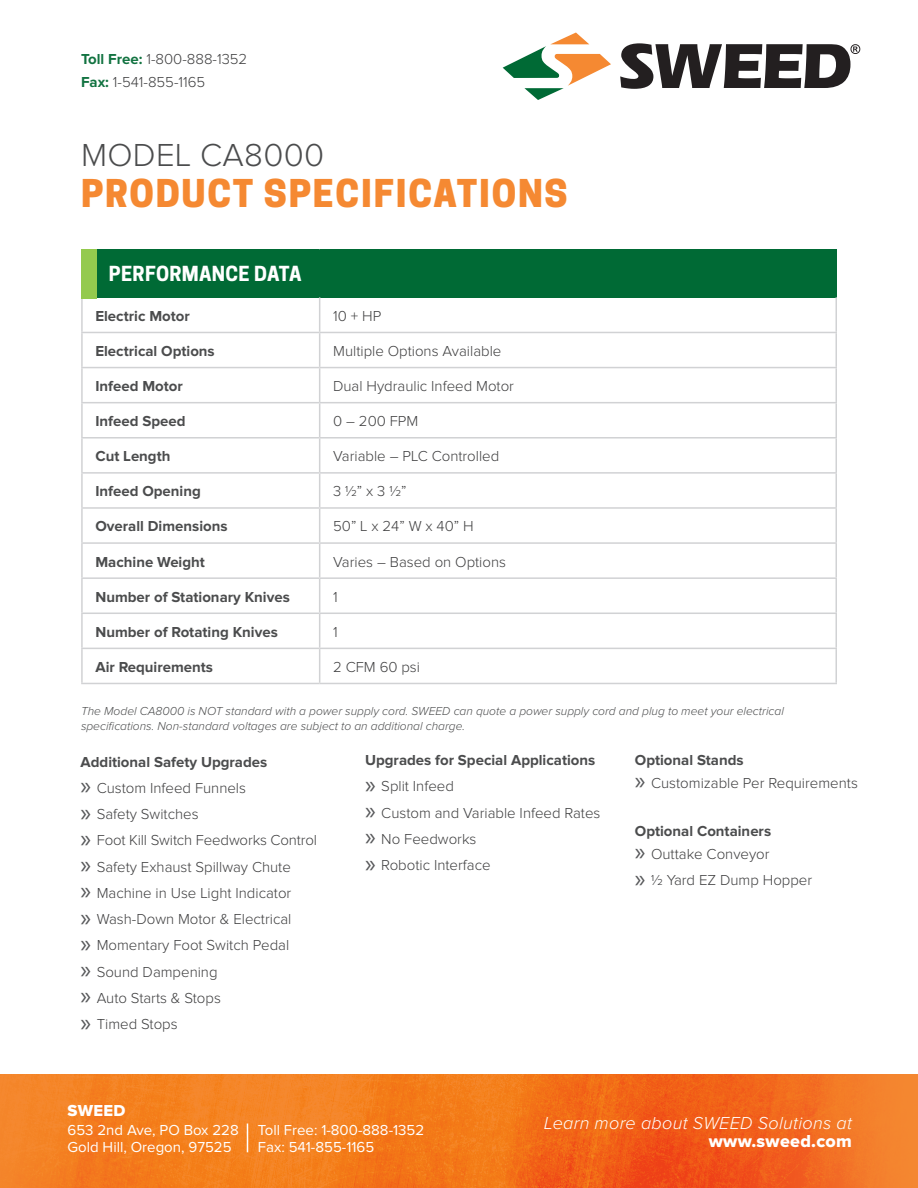
<style>
.page{position:relative;width:918px;height:1188px;background:#fff}
.page>*{position:absolute;margin:0;border:0;box-sizing:border-box;transform-origin:0 0}
.Product_Specificatio{font:800 36px "Cooper Hewitt";letter-spacing:.05em;color:#f58932}
.Model_-_Small{font:300 33px "Proxima Nova";letter-spacing:.01em;color:#4b4c4d}
.H4_-_Features{font:700 19.5px "Cooper Hewitt";letter-spacing:.015em;color:#fff}
.t1{font:italic 300 18px "Proxima Nova";letter-spacing:.015em;color:#fff}
.t2{font:18px "Proxima Nova Extrabld";letter-spacing:.015em;color:#fff}
.t3{font:16.5px "Proxima Nova Extrabld";letter-spacing:.015em;color:#fff}
.Body_-_Tables{font:300 15px/22.5px "Proxima Nova";color:#3e3e3f}
.H3_-_10pt_Bold{font:700 15px "Proxima Nova";color:#4b4c4d}
.t4{font:15px/16.5px "Proxima Nova";color:#fff}
.Fine_Print_-_Italic{font:italic 300 12px/15px "Proxima Nova";color:#4b4c4d}
.s1{font-weight:700;color:#127341}
.s2{font-family:"Myriad Pro";font-weight:400;font-size:25.5px;color:#57585a}
</style>
<div class="page">
<svg style="left:82px;top:465px;width:755px;height:220px"></svg>
<img style="left:0;top:1075px;width:918px;height:113px">
<svg style="left:503px;top:33px;width:108px;height:67px"></svg>
<svg style="left:620px;top:43px;width:240px;height:46px"></svg>
<svg style="left:247px;top:1124px;width:1px;height:28px"></svg>
<div style="left:82px;top:250px;width:754px;height:47px;background:#006a35"></div>
<hr style="left:81px;top:249px;width:239px;height:1px;background:#006a35">
<hr style="left:320px;top:249px;width:517px;height:1px;background:#006a35">
<hr style="left:836px;top:251px;width:1px;height:46px;background:#006a35">
<hr style="left:81px;top:297px;width:2px;height:35px;background:#d1d2d4">
<hr style="left:319px;top:297px;width:1px;height:35px;background:#d1d2d4">
<hr style="left:836px;top:297px;width:1px;height:35px;background:#d1d2d4">
<hr style="left:81px;top:332px;width:239px;height:1px;background:#d1d2d4">
<hr style="left:81px;top:333px;width:2px;height:34px;background:#d1d2d4">
<hr style="left:320px;top:332px;width:517px;height:1px;background:#d1d2d4">
<hr style="left:319px;top:333px;width:1px;height:34px;background:#d1d2d4">
<hr style="left:836px;top:333px;width:1px;height:34px;background:#d1d2d4">
<hr style="left:81px;top:367px;width:239px;height:1px;background:#d1d2d4">
<hr style="left:81px;top:368px;width:2px;height:34px;background:#d1d2d4">
<hr style="left:320px;top:367px;width:517px;height:1px;background:#d1d2d4">
<hr style="left:319px;top:368px;width:1px;height:34px;background:#d1d2d4">
<hr style="left:836px;top:368px;width:1px;height:34px;background:#d1d2d4">
<hr style="left:81px;top:402px;width:239px;height:1px;background:#d1d2d4">
<hr style="left:81px;top:403px;width:2px;height:34px;background:#d1d2d4">
<hr style="left:320px;top:402px;width:517px;height:1px;background:#d1d2d4">
<hr style="left:319px;top:403px;width:1px;height:34px;background:#d1d2d4">
<hr style="left:836px;top:403px;width:1px;height:34px;background:#d1d2d4">
<hr style="left:81px;top:437px;width:239px;height:2px;background:#d1d2d4">
<hr style="left:81px;top:439px;width:2px;height:33px;background:#d1d2d4">
<hr style="left:320px;top:437px;width:517px;height:2px;background:#d1d2d4">
<hr style="left:319px;top:439px;width:1px;height:33px;background:#d1d2d4">
<hr style="left:836px;top:439px;width:1px;height:33px;background:#d1d2d4">
<hr style="left:81px;top:472px;width:239px;height:2px;background:#d1d2d4">
<hr style="left:81px;top:474px;width:2px;height:33px;background:#d1d2d4">
<hr style="left:320px;top:472px;width:517px;height:2px;background:#d1d2d4">
<hr style="left:319px;top:474px;width:1px;height:33px;background:#d1d2d4">
<hr style="left:836px;top:474px;width:1px;height:33px;background:#d1d2d4">
<hr style="left:81px;top:507px;width:239px;height:2px;background:#d1d2d4">
<hr style="left:81px;top:509px;width:2px;height:33px;background:#d1d2d4">
<hr style="left:320px;top:507px;width:517px;height:2px;background:#d1d2d4">
<hr style="left:319px;top:509px;width:1px;height:33px;background:#d1d2d4">
<hr style="left:836px;top:509px;width:1px;height:33px;background:#d1d2d4">
<hr style="left:81px;top:542px;width:239px;height:2px;background:#d1d2d4">
<hr style="left:81px;top:544px;width:2px;height:33px;background:#d1d2d4">
<hr style="left:320px;top:542px;width:517px;height:2px;background:#d1d2d4">
<hr style="left:319px;top:544px;width:1px;height:33px;background:#d1d2d4">
<hr style="left:836px;top:544px;width:1px;height:33px;background:#d1d2d4">
<hr style="left:81px;top:577px;width:239px;height:2px;background:#d1d2d4">
<hr style="left:81px;top:579px;width:2px;height:34px;background:#d1d2d4">
<hr style="left:320px;top:577px;width:517px;height:2px;background:#d1d2d4">
<hr style="left:319px;top:579px;width:1px;height:34px;background:#d1d2d4">
<hr style="left:836px;top:579px;width:1px;height:34px;background:#d1d2d4">
<hr style="left:81px;top:613px;width:239px;height:1px;background:#d1d2d4">
<hr style="left:81px;top:614px;width:2px;height:34px;background:#d1d2d4">
<hr style="left:320px;top:613px;width:517px;height:1px;background:#d1d2d4">
<hr style="left:319px;top:614px;width:1px;height:34px;background:#d1d2d4">
<hr style="left:836px;top:614px;width:1px;height:34px;background:#d1d2d4">
<hr style="left:81px;top:648px;width:239px;height:1px;background:#d1d2d4">
<hr style="left:81px;top:649px;width:2px;height:34px;background:#d1d2d4">
<hr style="left:320px;top:648px;width:517px;height:1px;background:#d1d2d4">
<hr style="left:319px;top:649px;width:1px;height:34px;background:#d1d2d4">
<hr style="left:836px;top:649px;width:1px;height:34px;background:#d1d2d4">
<hr style="left:81px;top:683px;width:239px;height:1px;background:#d1d2d4">
<hr style="left:320px;top:683px;width:517px;height:1px;background:#d1d2d4">
<div style="left:81px;top:249px;width:15px;height:50px;background:#94ca4e"></div>
<p class="Body_-_Tables" style="left:81px;top:49px;width:168px"><span class="s1">Toll Free:</span> 1-800-888-1352<br><span class="s1">Fax:</span> 1-541-855-1165</p>
<p class="Model_-_Small" style="left:81px;top:140px;width:245px">MODEL CA8000</p>
<p class="Product_Specificatio" style="left:81px;top:172px;width:488px">PRODUCT SPECIFICATIONS</p>
<p class="H4_-_Features" style="left:109px;top:262px;width:194px">PERFORMANCE DATA</p>
<p class="H3_-_10pt_Bold" style="left:95px;top:307px;width:96px">Electric Motor</p>
<p class="Body_-_Tables" style="left:333px;top:305px;width:50px">10 + HP</p>
<p class="H3_-_10pt_Bold" style="left:95px;top:342px;width:121px">Electrical Options</p>
<p class="Body_-_Tables" style="left:333px;top:340px;width:170px">Multiple Options Available</p>
<p class="H3_-_10pt_Bold" style="left:95px;top:377px;width:89px">Infeed Motor</p>
<p class="Body_-_Tables" style="left:333px;top:375px;width:182px">Dual Hydraulic Infeed Motor</p>
<p class="H3_-_10pt_Bold" style="left:95px;top:413px;width:92px">Infeed Speed</p>
<p class="Body_-_Tables" style="left:333px;top:411px;width:87px">0 – 200 FPM</p>
<p class="H3_-_10pt_Bold" style="left:95px;top:448px;width:77px">Cut Length</p>
<p class="Body_-_Tables" style="left:333px;top:446px;width:168px">Variable – PLC Controlled</p>
<p class="H3_-_10pt_Bold" style="left:95px;top:483px;width:107px">Infeed Opening</p>
<p class="Body_-_Tables" style="left:333px;top:481px;width:75px">3 ½” x 3 ½”</p>
<p class="H3_-_10pt_Bold" style="left:95px;top:518px;width:134px">Overall Dimensions</p>
<p class="Body_-_Tables" style="left:333px;top:516px;width:142px">50” L x 24” W x 40” H</p>
<p class="H3_-_10pt_Bold" style="left:95px;top:553px;width:111px">Machine Weight</p>
<p class="Body_-_Tables" style="left:333px;top:551px;width:174px">Varies – Based on Options</p>
<p class="H3_-_10pt_Bold" style="left:95px;top:588px;width:196px">Number of Stationary Knives</p>
<p class="Body_-_Tables" style="left:333px;top:586px;width:6px">1</p>
<p class="H3_-_10pt_Bold" style="left:95px;top:623px;width:184px">Number of Rotating Knives</p>
<p class="Body_-_Tables" style="left:333px;top:621px;width:6px">1</p>
<p class="H3_-_10pt_Bold" style="left:95px;top:658px;width:119px">Air Requirements</p>
<p class="Body_-_Tables" style="left:333px;top:656px;width:88px">2 CFM 60 psi</p>
<p class="Fine_Print_-_Italic" style="left:81px;top:704px;width:704px">The Model CA8000 is NOT standard with a power supply cord. SWEED can quote a power supply cord and plug to meet your electrical specifications. Non-standard voltages are subject to an additional charge.</p>
<p class="H3_-_10pt_Bold" style="left:80px;top:753px;width:188px">Additional Safety Upgrades</p>
<p class="Body_-_Tables" style="left:80px;top:777px;width:167px"><span class="s2">»</span> Custom Infeed Funnels</p>
<p class="Body_-_Tables" style="left:80px;top:804px;width:120px"><span class="s2">»</span> Safety Switches</p>
<p class="Body_-_Tables" style="left:80px;top:830px;width:238px"><span class="s2">»</span> Foot Kill Switch Feedworks Control</p>
<p class="Body_-_Tables" style="left:80px;top:856px;width:212px"><span class="s2">»</span> Safety Exhaust Spillway Chute</p>
<p class="Body_-_Tables" style="left:80px;top:882px;width:212px"><span class="s2">»</span> Machine in Use Light Indicator</p>
<p class="Body_-_Tables" style="left:80px;top:909px;width:212px"><span class="s2">»</span> Wash-Down Motor &amp; Electrical</p>
<p class="Body_-_Tables" style="left:80px;top:935px;width:210px"><span class="s2">»</span> Momentary Foot Switch Pedal</p>
<p class="Body_-_Tables" style="left:80px;top:961px;width:139px"><span class="s2">»</span> Sound Dampening</p>
<p class="Body_-_Tables" style="left:80px;top:987px;width:142px"><span class="s2">»</span> Auto Starts &amp; Stops</p>
<p class="Body_-_Tables" style="left:80px;top:1014px;width:99px"><span class="s2">»</span> Timed Stops</p>
<p class="H3_-_10pt_Bold" style="left:365px;top:752px;width:232px">Upgrades for Special Applications</p>
<p class="Body_-_Tables" style="left:365px;top:776px;width:90px"><span class="s2">»</span> Split Infeed</p>
<p class="Body_-_Tables" style="left:365px;top:802px;width:237px"><span class="s2">»</span> Custom and Variable Infeed Rates</p>
<p class="Body_-_Tables" style="left:365px;top:828px;width:113px"><span class="s2">»</span> No Feedworks</p>
<p class="Body_-_Tables" style="left:365px;top:855px;width:127px"><span class="s2">»</span> Robotic Interface</p>
<p class="H3_-_10pt_Bold" style="left:635px;top:752px;width:110px">Optional Stands</p>
<p class="Body_-_Tables" style="left:635px;top:772px;width:225px"><span class="s2">»</span> Customizable Per Requirements</p>
<p class="H3_-_10pt_Bold" style="left:635px;top:823px;width:138px">Optional Containers</p>
<p class="Body_-_Tables" style="left:635px;top:843px;width:136px"><span class="s2">»</span> Outtake Conveyor</p>
<p class="Body_-_Tables" style="left:635px;top:870px;width:179px"><span class="s2">»</span> ½ Yard EZ Dump Hopper</p>
<p class="t3" style="left:68px;top:1103px;width:59px">SWEED</p>
<p class="t4" style="left:68px;top:1123px;width:173px">653 2nd Ave, PO Box 228<br>Gold Hill, Oregon, 97525</p>
<p class="t4" style="left:258px;top:1123px;width:168px">Toll Free: 1-800-888-1352<br>Fax: 541-855-1165</p>
<p class="t1" style="left:544px;top:1114px;width:309px">Learn more about SWEED Solutions at</p>
<p class="t2" style="left:709px;top:1132px;width:145px">www.sweed.com</p>
</div>
